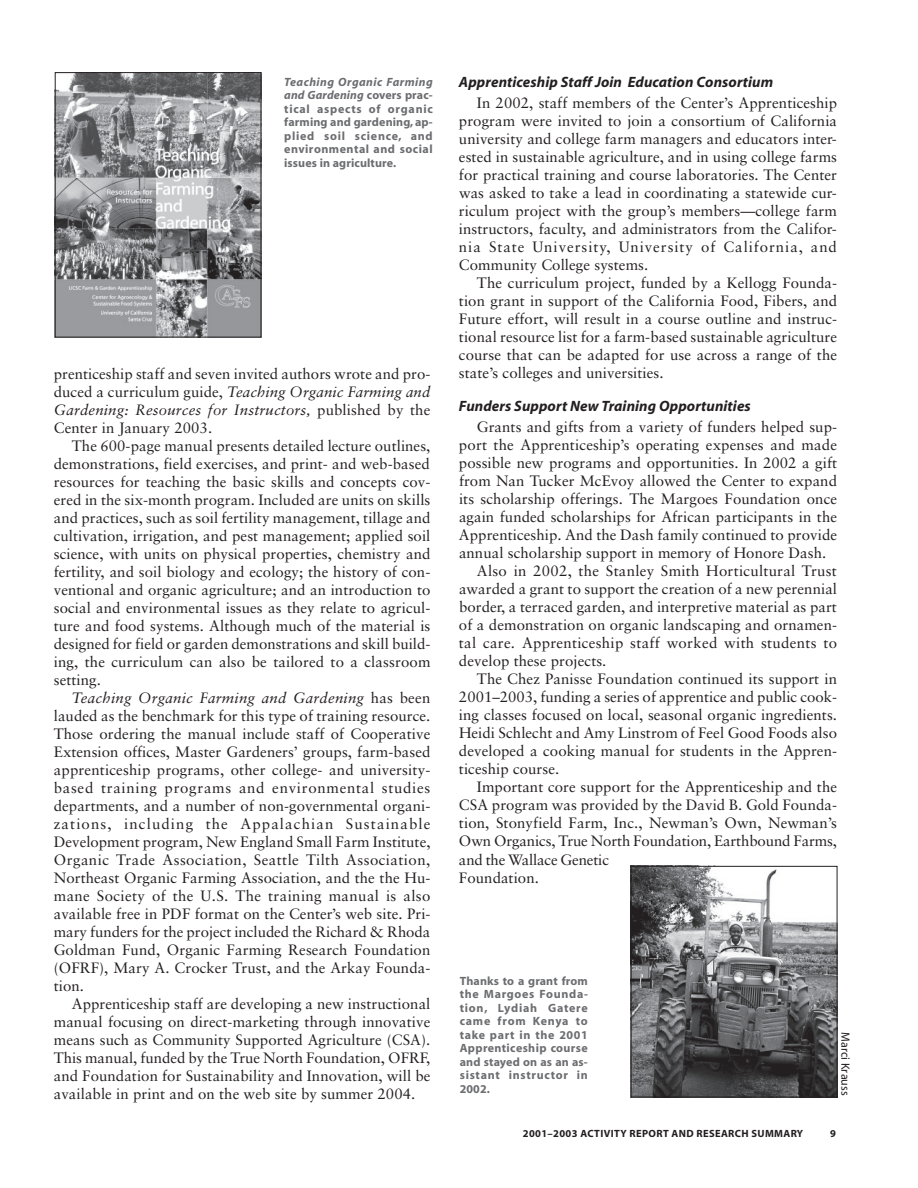
<style>
.page{position:relative;width:918px;height:1188px;background:#fff}
.page>*{position:absolute;margin:0;border:0;box-sizing:border-box;transform-origin:0 0}
.t1{font:15px/18px "Sabon";letter-spacing:.005em;color:#231f20;text-align:justify}
.t2{font:italic 700 15px "Myriad";letter-spacing:.005em;color:#231f20}
.t3{font:700 12px/13.5px "Myriad";letter-spacing:.03em;color:#6c6d70;text-align:justify}
.t4{font:12px "Myriad";letter-spacing:.01em;color:#231f20}
.t5{font:700 10.5px "Myriad";letter-spacing:.035em;color:#231f20}
.s1{font-style:italic}
</style>
<div class="page">
<img style="left:55px;top:74px;width:206px;height:264px">
<div style="left:55px;top:72px;width:206px;height:265px;border:1px solid #231f20"></div>
<img style="left:633px;top:868px;width:202px;height:227px">
<div style="left:631px;top:866px;width:206px;height:231px;border:1px solid #231f20"></div>
<p class="t3" style="left:284px;top:75px;width:150px"><span class="s1">Teaching Organic Farming and Gardening</span> covers prac&shy;tical aspects of organic farming and gardening, ap&shy;plied soil science, and environmental and social issues in agriculture.</p>
<p class="t1" style="left:54px;top:364px;width:378px">prenticeship staff and seven invited authors wrote and pro&shy;duced a curriculum guide, <span class="s1">Teaching Organic Farming and Gardening: Resources for Instructors,</span> published by the Center in January 2003.</p>
<p class="t1" style="left:54px;top:436px;width:378px;text-indent:18px">The 600-page manual presents detailed lecture outlines, demonstrations, field exercises, and print- and web-based resources for teaching the basic skills and concepts cov&shy;ered in the six-month program. Included are units on skills and practices, such as soil fertility management, tillage and cultivation, irrigation, and pest management; applied soil science, with units on physical properties, chemistry and fertility, and soil biology and ecology; the history of con&shy;ventional and organic agriculture; and an introduction to social and environmental issues as they relate to agricul&shy;ture and food systems. Although much of the material is designed for field or garden demonstrations and skill build&shy;ing, the curriculum can also be tailored to a classroom setting.</p>
<p class="t1" style="left:54px;top:688px;width:378px;text-indent:18px"><span class="s1">Teaching Organic Farming and Gardening</span> has been lauded as the benchmark for this type of training resource.<br>Those ordering the manual include staff of Cooperative Extension offices, Master Gardeners’ groups, farm-based apprenticeship programs, other college- and university&shy;based training programs and environmental studies departments, and a number of non-governmental organi&shy;zations, including the Appalachian Sustainable Development program, New England Small Farm Institute, Organic Trade Association, Seattle Tilth Association, Northeast Organic Farming Association, and the the Hu&shy;mane Society of the U.S. The training manual is also available free in PDF format on the Center’s web site. Pri&shy;mary funders for the project included the Richard &amp; Rhoda Goldman Fund, Organic Farming Research Foundation (OFRF), Mary A. Crocker Trust, and the Arkay Founda&shy;tion.</p>
<p class="t1" style="left:54px;top:994px;width:378px;text-indent:18px">Apprenticeship staff are developing a new instructional manual focusing on direct-marketing through innovative means such as Community Supported Agriculture (CSA).<br>This manual, funded by the True North Foundation, OFRF, and Foundation for Sustainability and Innovation, will be available in print and on the web site by summer 2004.</p>
<p class="t2" style="left:459px;top:74px;width:316px">Apprenticeship Staff Join Education Consortium</p>
<p class="t1" style="left:459px;top:94px;width:380px;text-indent:18px">In 2002, staff members of the Center’s Apprenticeship program were invited to join a consortium of California university and college farm managers and educators inter&shy;ested in sustainable agriculture, and in using college farms for practical training and course laboratories. The Center was asked to take a lead in coordinating a statewide cur&shy;riculum project with the group’s members—college farm instructors, faculty, and administrators from the Califor&shy;nia State University, University of California, and Community College systems.</p>
<p class="t1" style="left:459px;top:273px;width:380px;text-indent:18px">The curriculum project, funded by a Kellogg Founda&shy;tion grant in support of the California Food, Fibers, and Future effort, will result in a course outline and instruc&shy;tional resource list for a farm-based sustainable agriculture course that can be adapted for use across a range of the state’s colleges and universities.</p>
<p class="t2" style="left:459px;top:399px;width:293px">Funders Support New Training Opportunities</p>
<p class="t1" style="left:477px;top:418px;width:362px">Grants and gifts from a variety of funders helped sup-</p>
<p class="t1" style="left:459px;top:436px;width:380px">port the Apprenticeship’s operating expenses and made</p>
<p class="t1" style="left:459px;top:454px;width:380px">possible new programs and opportunities. In 2002 a gift</p>
<p class="t1" style="left:459px;top:472px;width:380px">from Nan Tucker McEvoy allowed the Center to expand</p>
<p class="t1" style="left:459px;top:490px;width:380px">its scholarship offerings. The Margoes Foundation once</p>
<p class="t1" style="left:459px;top:508px;width:380px">again funded scholarships for African participants in the</p>
<p class="t1" style="left:459px;top:526px;width:380px">Apprenticeship. And the Dash family continued to provide</p>
<p class="t1" style="left:459px;top:544px;width:369px">annual scholarship support in memory of Honore Dash.</p>
<p class="t1" style="left:477px;top:562px;width:361px">Also in 2002, the Stanley Smith Horticultural Trust</p>
<p class="t1" style="left:459px;top:580px;width:380px">awarded a grant to support the creation of a new perennial</p>
<p class="t1" style="left:459px;top:598px;width:379px">border, a terraced garden, and interpretive material as part</p>
<p class="t1" style="left:459px;top:616px;width:380px">of a demonstration on organic landscaping and ornamen-</p>
<p class="t1" style="left:459px;top:634px;width:380px">tal care. Apprenticeship staff worked with students to</p>
<p class="t1" style="left:459px;top:652px;width:149px">develop these projects.</p>
<p class="t1" style="left:477px;top:670px;width:362px">The Chez Panisse Foundation continued its support in</p>
<p class="t1" style="left:459px;top:688px;width:380px">2001–2003, funding a series of apprentice and public cook-</p>
<p class="t1" style="left:459px;top:706px;width:380px">ing classes focused on local, seasonal organic ingredients.</p>
<p class="t1" style="left:459px;top:724px;width:380px">Heidi Schlecht and Amy Linstrom of Feel Good Foods also</p>
<p class="t1" style="left:459px;top:742px;width:380px">developed a cooking manual for students in the Appren-</p>
<p class="t1" style="left:459px;top:760px;width:102px">ticeship course.</p>
<p class="t1" style="left:477px;top:778px;width:362px">Important core support for the Apprenticeship and the</p>
<p class="t1" style="left:459px;top:796px;width:380px">CSA program was provided by the David B. Gold Founda-</p>
<p class="t1" style="left:459px;top:814px;width:379px">tion, Stonyfield Farm, Inc., Newman’s Own, Newman’s</p>
<p class="t1" style="left:459px;top:832px;width:380px">Own Organics, True North Foundation, Earthbound Farms,</p>
<p class="t1" style="left:459px;top:850px;width:152px">and the Wallace Genetic<br>Foundation.</p>
<p class="t3" style="left:460px;top:974px;width:130px">Thanks to a grant from the Margoes Founda&shy;tion, Lydiah Gatere came from Kenya to take part in the 2001<br>Apprenticeship course and stayed on as an as&shy;sistant instructor in 2002.</p>
<p class="t4" style="left:851px;top:1032px;width:65px;rotate:90deg">Marci Krauss</p>
<p class="t5" style="left:523px;top:1128px;width:282px">2001–2003 ACTIVITY REPORT AND RESEARCH SUMMARY</p>
<p class="t5" style="left:830px;top:1128px;width:7px">9</p>
</div>
